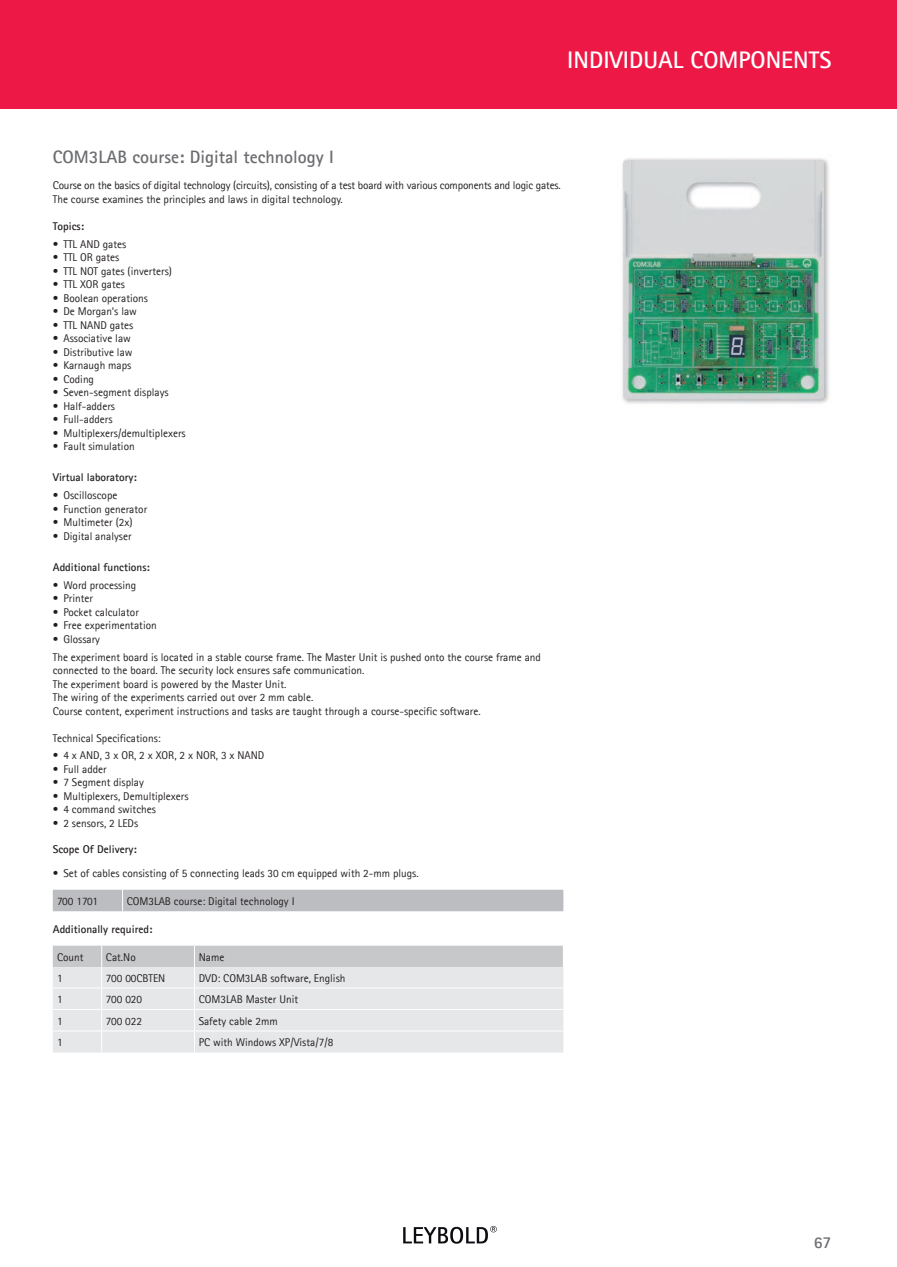
<style>
.page{position:relative;width:897px;height:1267px;background:#fff}
.page>*{position:absolute;margin:0;border:0;box-sizing:border-box;transform-origin:0 0}
.t1{font:700 24px "Agfa Rotis Sans Serif";color:#fff}
.t2{font:700 18px "Agfa Rotis Sans Serif";color:#6c6d70}
.t3{font:700 16.5px "Agfa Rotis Sans Serif";color:#6c6d70}
.t4{font:11.25px/13.5px "Agfa Rotis Sans Serif";color:#231f20}
.t5{font:700 11.25px "Agfa Rotis Sans Serif";color:#231f20}
</style>
<div class="page">
<svg style="left:403px;top:1225px;width:93px;height:18px"></svg>
<div style="left:0;top:0;width:896px;height:108px;background:#ed1845"></div>
<div style="left:53px;top:889px;width:510px;height:22px;background:#bcbdc0"></div>
<svg style="left:53px;top:945px;width:510px;height:107px;background:#e0e1e3"></svg>
<img style="left:622px;top:158px;width:208px;height:246px">
<h1 class="t1" style="left:567px;top:45px;width:265px">INDIVIDUAL COMPONENTS</h1>
<h2 class="t2" style="left:53px;top:145px;width:282px">COM3LAB course: Digital technology I</h2>
<p class="t4" style="left:53px;top:179px;width:509px">Course on the basics of digital technology (circuits), consisting of a test board with various components and logic gates.<br>The course examines the principles and laws in digital technology.</p>
<p class="t5" style="left:53px;top:219px;width:33px">Topics:</p>
<p class="t4" style="left:53px;top:237px;width:75px">• TTL AND gates</p>
<p class="t4" style="left:53px;top:250px;width:68px">• TTL OR gates</p>
<p class="t4" style="left:53px;top:264px;width:121px">• TTL NOT gates (inverters)</p>
<p class="t4" style="left:53px;top:277px;width:74px">• TTL XOR gates</p>
<p class="t4" style="left:53px;top:291px;width:97px">• Boolean operations</p>
<p class="t4" style="left:53px;top:304px;width:86px">• De Morgan‘s law</p>
<p class="t4" style="left:53px;top:318px;width:82px">• TTL NAND gates</p>
<p class="t4" style="left:53px;top:331px;width:80px">• Associative law</p>
<p class="t4" style="left:53px;top:345px;width:81px">• Distributive law</p>
<p class="t4" style="left:53px;top:358px;width:80px">• Karnaugh maps</p>
<p class="t4" style="left:53px;top:372px;width:43px">• Coding</p>
<p class="t4" style="left:53px;top:385px;width:117px">• Seven-segment displays</p>
<p class="t4" style="left:53px;top:399px;width:64px">• Half-adders</p>
<p class="t4" style="left:53px;top:412px;width:61px">• Full-adders</p>
<p class="t4" style="left:53px;top:426px;width:134px">• Multiplexers/demultiplexers</p>
<p class="t4" style="left:53px;top:439px;width:83px">• Fault simulation</p>
<p class="t5" style="left:53px;top:470px;width:85px">Virtual laboratory:</p>
<p class="t4" style="left:53px;top:488px;width:66px">• Oscilloscope</p>
<p class="t4" style="left:53px;top:502px;width:96px">• Function generator</p>
<p class="t4" style="left:53px;top:515px;width:81px">• Multimeter (2x)</p>
<p class="t4" style="left:53px;top:529px;width:80px">• Digital analyser</p>
<p class="t5" style="left:53px;top:560px;width:99px">Additional functions:</p>
<p class="t4" style="left:53px;top:578px;width:85px">• Word processing</p>
<p class="t4" style="left:53px;top:591px;width:42px">• Printer</p>
<p class="t4" style="left:53px;top:605px;width:88px">• Pocket calculator</p>
<p class="t4" style="left:53px;top:618px;width:105px">• Free experimentation</p>
<p class="t4" style="left:53px;top:630px;width:489px;line-height:17.7px">• Glossary<br>The experiment board is located in a stable course frame. The Master Unit is pushed onto the course frame and</p>
<p class="t4" style="left:53px;top:663px;width:429px">connected to the board. The security lock ensures safe communication.<br>The experiment board is powered by the Master Unit.<br>The wiring of the experiments carried out over 2 mm cable.<br>Course content, experiment instructions and tasks are taught through a course-specific software.</p>
<p class="t4" style="left:53px;top:731px;width:109px">Technical Specifications:</p>
<p class="t4" style="left:53px;top:748px;width:213px">• 4 x AND, 3 x OR, 2 x XOR, 2 x NOR, 3 x NAND</p>
<p class="t4" style="left:53px;top:762px;width:55px">• Full adder</p>
<p class="t4" style="left:53px;top:775px;width:93px">• 7 Segment display</p>
<p class="t4" style="left:53px;top:789px;width:137px">• Multiplexers, Demultiplexers</p>
<p class="t4" style="left:53px;top:802px;width:105px">• 4 command switches</p>
<p class="t4" style="left:53px;top:816px;width:87px">• 2 sensors, 2 LEDs</p>
<p class="t5" style="left:53px;top:842px;width:85px">Scope Of Delivery:</p>
<p class="t4" style="left:53px;top:866px;width:367px">• Set of cables consisting of 5 connecting leads 30 cm equipped with 2-mm plugs.</p>
<p class="t4" style="left:57px;top:894px;width:43px">700 1701</p>
<p class="t4" style="left:127px;top:894px;width:169px">COM3LAB course: Digital technology I</p>
<p class="t5" style="left:53px;top:922px;width:101px">Additionally required:</p>
<p class="t4" style="left:57px;top:950px;width:28px">Count</p>
<p class="t4" style="left:106px;top:950px;width:31px">Cat.No</p>
<p class="t4" style="left:199px;top:950px;width:27px">Name</p>
<p class="t4" style="left:57px;top:970px;width:7px">1</p>
<p class="t4" style="left:106px;top:970px;width:61px">700 00CBTEN</p>
<p class="t4" style="left:199px;top:970px;width:148px">DVD: COM3LAB software, English</p>
<p class="t4" style="left:57px;top:992px;width:7px">1</p>
<p class="t4" style="left:106px;top:992px;width:38px">700 020</p>
<p class="t4" style="left:199px;top:992px;width:101px">COM3LAB Master Unit</p>
<p class="t4" style="left:57px;top:1013px;width:7px">1</p>
<p class="t4" style="left:106px;top:1013px;width:38px">700 022</p>
<p class="t4" style="left:199px;top:1013px;width:80px">Safety cable 2mm</p>
<p class="t4" style="left:57px;top:1035px;width:7px">1</p>
<p class="t4" style="left:199px;top:1035px;width:136px">PC with Windows XP/Vista/7/8</p>
<h3 class="t3" style="left:813px;top:1232px;width:19px">67</h3>
</div>
